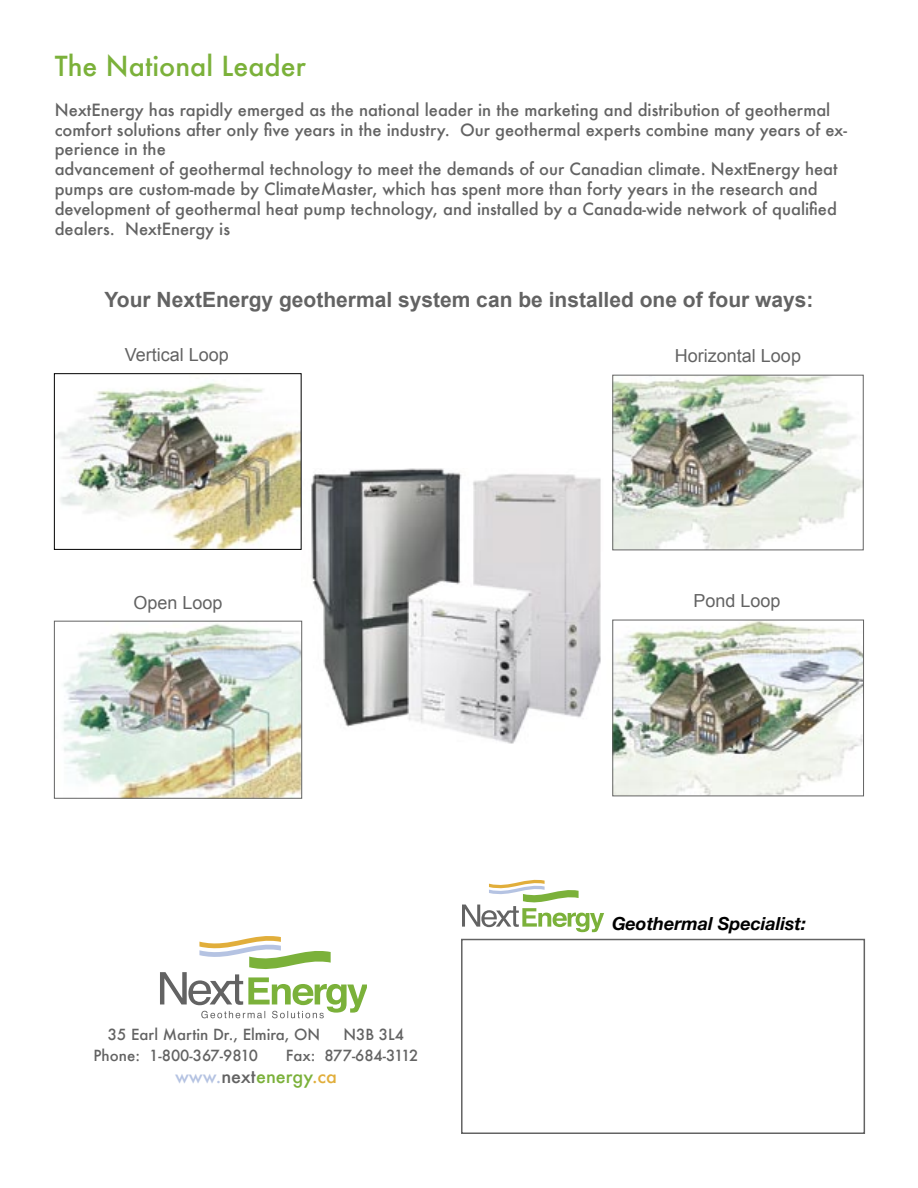
<style>
.page{position:relative;width:918px;height:1188px;background:#fff}
.page>*{position:absolute;margin:0;border:0;box-sizing:border-box;transform-origin:0 0}
.t1{font:500 27px "Futura";color:#7bb13a}
.t2{font:700 21px "Arial";color:#636363}
.t3{font:18px "Arial";color:#636363}
.t4{font:italic 700 18px "Helvetica Neue";color:#000}
.t5{font:500 18px "Futura";color:#7bb13a}
.t6{font:500 16.5px/19.8px "Futura";color:#636363}
.t7{font:500 15px "Futura";color:#636363}
.s1{color:#b5c3e2}
.s2{color:#636363}
.s3{color:#e1ae3b}
</style>
<div class="page">
<img style="left:302px;top:468px;width:349px;height:290px">
<svg style="left:160px;top:936px;width:207px;height:82px"></svg>
<div style="left:461px;top:939px;width:404px;height:195px;border:2px solid #636363"></div>
<svg style="left:462px;top:880px;width:142px;height:52px"></svg>
<img style="left:614px;top:377px;width:248px;height:171px">
<div style="left:612px;top:375px;width:252px;height:175px;border:1px solid #636363"></div>
<img style="left:614px;top:622px;width:248px;height:172px">
<div style="left:612px;top:620px;width:252px;height:176px;border:1px solid #636363"></div>
<img style="left:56px;top:382px;width:244px;height:166px">
<div style="left:54px;top:373px;width:248px;height:177px;border:1px solid #000"></div>
<img style="left:63px;top:623px;width:237px;height:174px">
<div style="left:54px;top:621px;width:248px;height:178px;border:1px solid #636363"></div>
<p class="t1" style="left:55px;top:48px;width:253px">The National Leader</p>
<p class="t6" style="left:55px;top:100px;width:794px">NextEnergy has rapidly emerged as the national leader in the marketing and distribution of geothermal comfort solutions after only five years in the industry. Our geothermal experts combine many years of ex&shy;perience in the</p>
<p class="t6" style="left:55px;top:159px;width:784px">advancement of geothermal technology to meet the demands of our Canadian climate. NextEnergy heat pumps are custom-made by ClimateMaster, which has spent more than forty years in the research and development of geothermal heat pump technology, and installed by a Canada-wide network of qualified dealers. NextEnergy is</p>
<p class="t2" style="left:104px;top:287px;width:711px">Your NextEnergy geothermal system can be installed one of four ways:</p>
<p class="t3" style="left:125px;top:345px;width:106px">Vertical Loop</p>
<p class="t3" style="left:675px;top:345px;width:128px">Horizontal Loop</p>
<p class="t3" style="left:133px;top:592px;width:91px">Open Loop</p>
<p class="t3" style="left:693px;top:591px;width:89px">Pond Loop</p>
<p class="t7" style="left:108px;top:1024px;width:214px">35 Earl Martin Dr., Elmira, ON</p>
<p class="t7" style="left:343px;top:1024px;width:62px">N3B 3L4</p>
<p class="t7" style="left:94px;top:1045px;width:166px">Phone: 1-800-367-9810</p>
<p class="t7" style="left:286px;top:1045px;width:134px">Fax: 877-684-3112</p>
<p class="t5" style="left:175px;top:1064px;width:163px"><span class="s1">www.</span><span class="s2">next</span>energy<span class="s3">.ca</span></p>
<p class="t4" style="left:612px;top:912px;width:196px">Geothermal Specialist:</p>
</div>
